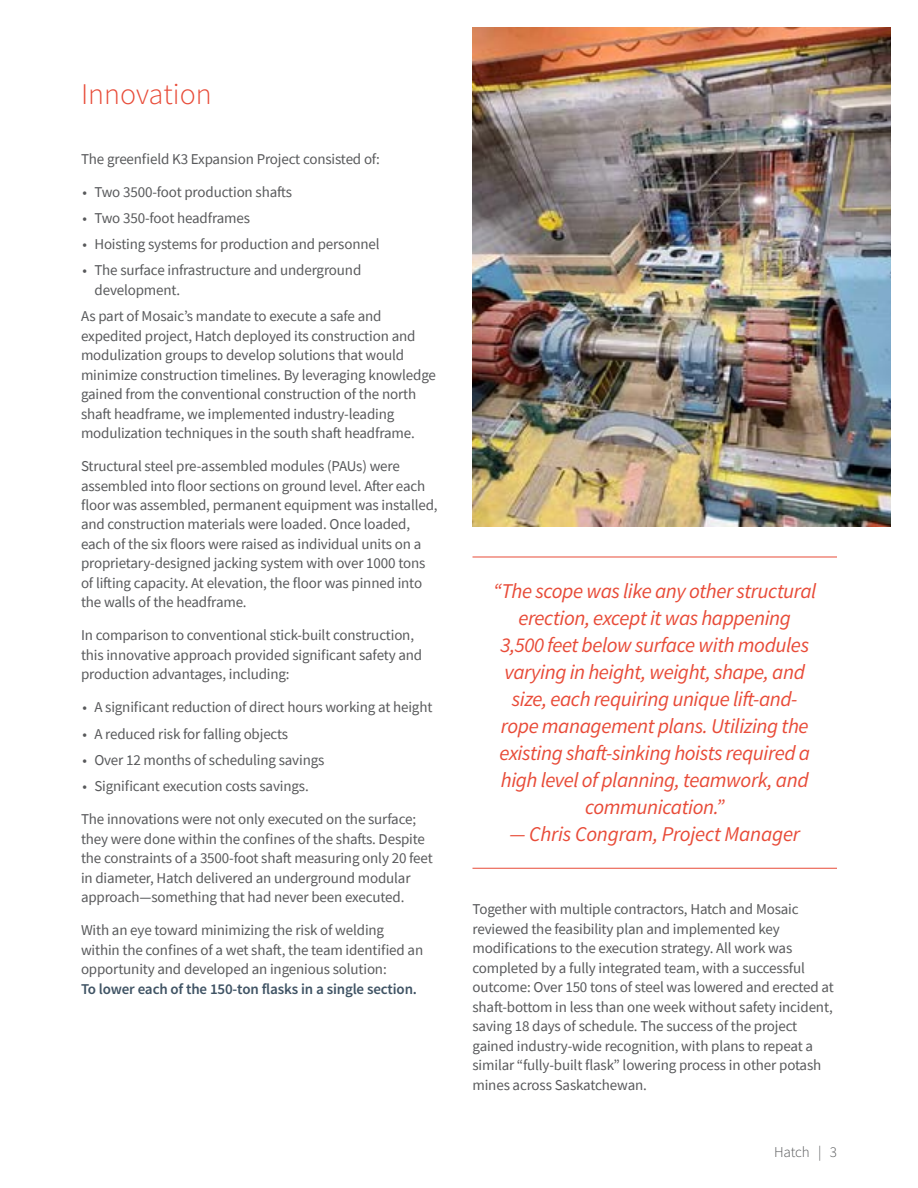
<style>
.page{position:relative;width:918px;height:1188px;background:#fff}
.page>*{position:absolute;margin:0;border:0;box-sizing:border-box;transform-origin:0 0}
.t1{font:300 30px "Source Sans Pro";color:#e84b38}
.t2{font:italic 21px/27px "Source Sans Pro";letter-spacing:-.02em;color:#e84b38;text-align:center}
.t3{font:15px/19.5px "Source Sans Pro";letter-spacing:-.01em;color:#58595b}
.t4{font:600 15px "Source Sans Pro";letter-spacing:-.01em;color:#3f5364}
.t5{font:300 15px "Source Sans Pro";letter-spacing:-.01em;color:#58595b}
</style>
<div class="page">
<hr style="left:472px;top:557px;width:365px;height:1px;background:#e84b38">
<hr style="left:472px;top:868px;width:365px;height:1px;background:#e84b38">
<img style="left:472px;top:27px;width:419px;height:499px">
<h1 class="t1" style="left:81px;top:75px;width:132px">Innovation</h1>
<p class="t3" style="left:81px;top:149px;width:300px">The greenfield K3 Expansion Project consisted of:</p>
<p class="t3" style="left:83px;top:182px;width:211px">• Two 3500-foot production shafts</p>
<p class="t3" style="left:83px;top:208px;width:169px">• Two 350-foot headframes</p>
<p class="t3" style="left:83px;top:234px;width:298px">• Hoisting systems for production and personnel</p>
<p class="t3" style="left:94px;top:260px;width:268px;text-indent:-12px">• The surface infrastructure and underground development.</p>
<p class="t3" style="left:81px;top:306px;width:357px">As part of Mosaic’s mandate to execute a safe and expedited project, Hatch deployed its construction and modulization groups to develop solutions that would minimize construction timelines. By leveraging knowledge gained from the conventional construction of the north shaft headframe, we implemented industry-leading modulization techniques in the south shaft headframe.</p>
<p class="t3" style="left:81px;top:456px;width:358px">Structural steel pre-assembled modules (PAUs) were assembled into floor sections on ground level. After each floor was assembled, permanent equipment was installed, and construction materials were loaded. Once loaded, each of the six floors were raised as individual units on a proprietary-designed jacking system with over 1000 tons of lifting capacity. At elevation, the floor was pinned into the walls of the headframe.</p>
<p class="t3" style="left:81px;top:626px;width:343px">In comparison to conventional stick-built construction, this innovative approach provided significant safety and production advantages, including:</p>
<p class="t3" style="left:83px;top:698px;width:351px">• A significant reduction of direct hours working at height</p>
<p class="t3" style="left:83px;top:724px;width:207px">• A reduced risk for falling objects</p>
<p class="t3" style="left:83px;top:750px;width:243px">• Over 12 months of scheduling savings</p>
<p class="t3" style="left:83px;top:776px;width:228px">• Significant execution costs savings.</p>
<p class="t3" style="left:81px;top:809px;width:353px">The innovations were not only executed on the surface; they were done within the confines of the shafts. Despite the constraints of a 3500-foot shaft measuring only 20 feet in diameter, Hatch delivered an underground modular approach—something that had never been executed.</p>
<p class="t3" style="left:81px;top:920px;width:344px">With an eye toward minimizing the risk of welding within the confines of a wet shaft, the team identified an opportunity and developed an ingenious solution:</p>
<p class="t4" style="left:81px;top:979px;width:338px">To lower each of the 150-ton flasks in a single section.</p>
<p class="t2" style="left:493px;top:577px;width:325px">“The scope was like any other structural erection, except it was happening<br>3,500 feet below surface with modules varying in height, weight, shape, and size, each requiring unique lift-and&shy;rope management plans. Utilizing the existing shaft-sinking hoists required a high level of planning, teamwork, and communication.”</p>
<h2 class="t2" style="left:509px;top:820px;width:292px">— Chris Congram, Project Manager</h2>
<p class="t3" style="left:472px;top:900px;width:363px">Together with multiple contractors, Hatch and Mosaic reviewed the feasibility plan and implemented key modifications to the execution strategy. All work was completed by a fully integrated team, with a successful outcome: Over 150 tons of steel was lowered and erected at shaft-bottom in less than one week without safety incident, saving 18 days of schedule. The success of the project gained industry-wide recognition, with plans to repeat a similar “fully-built flask” lowering process in other potash mines across Saskatchewan.</p>
<p class="t5" style="left:774px;top:1142px;width:64px">Hatch | 3</p>
</div>
